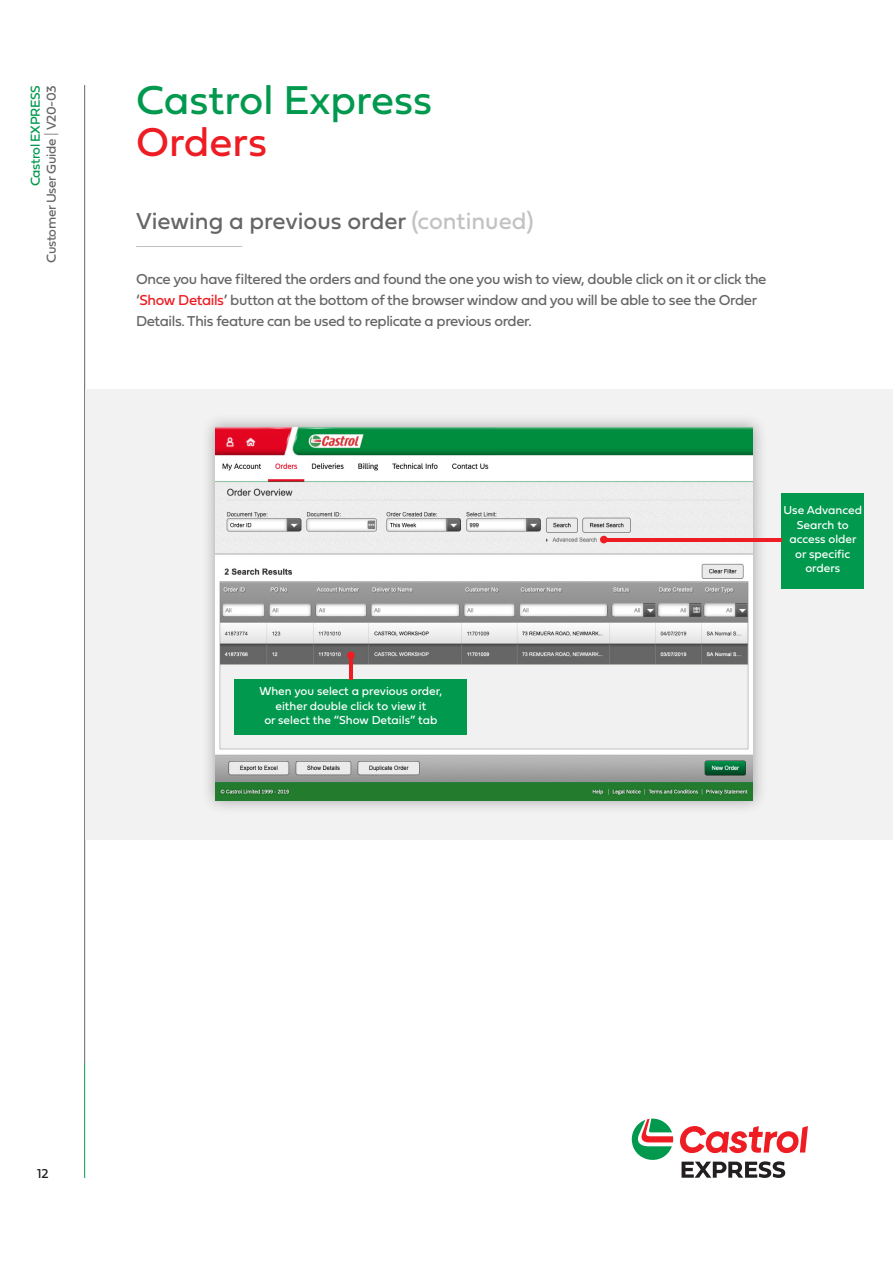
<style>
.page{position:relative;width:893px;height:1263px;background:#fff}
.page>*{position:absolute;margin:0;border:0;box-sizing:border-box;transform-origin:0 0}
.t1{font:42px/42px "Fieldwork Geo Regular";color:#00994e}
.t2{font:24px "Fieldwork Geo Regular";color:#666}
.t3{font:15px/21px "Fieldwork Geo Regular";letter-spacing:-.025em;color:#666}
.t4{font:13.5px/16.2px "Fieldwork Geo Regular";letter-spacing:-.025em;color:#666;text-align:right}
.t5{font:13.5px "Fieldwork Geo Regular";color:#231f20}
.t6{font:12px/14.4px "Fieldwork Geo Regular";color:#fff;text-align:center}
.s1{color:#00994e}
.s2{color:#a5a3a3}
.s3{color:#ee1d23}
.s4{color:#c3c1c1}
</style>
<div class="page">
<hr style="left:84px;top:85px;width:1px;height:978px;background:#666">
<hr style="left:84px;top:1063px;width:1px;height:115px;background:#00994e">
<svg style="left:680px;top:1126px;width:128px;height:27px"></svg>
<svg style="left:632px;top:1118px;width:41px;height:42px"></svg>
<svg style="left:682px;top:1161px;width:103px;height:17px"></svg>
<div style="left:85px;top:389px;width:808px;height:450px;background:#f2f2f3"></div>
<hr style="left:136px;top:246px;width:106px;height:1px;background:#c3c1c1">
<div style="left:201px;top:413px;width:567px;height:402px;background:#231f20;opacity:.35"></div>
<img style="left:215px;top:427px;width:538px;height:373px">
<div style="left:781px;top:493px;width:83px;height:95px;background:#00994e"></div>
<div style="left:600px;top:536px;width:8px;height:7px;background:#ee1d23;border-radius:50%"></div>
<hr style="left:604px;top:538px;width:177px;height:3px;background:#ee1d23">
<div style="left:235px;top:679px;width:232px;height:56px;background:#00994e"></div>
<hr style="left:349px;top:655px;width:4px;height:24px;background:#ee1d23">
<div style="left:347px;top:651px;width:8px;height:8px;background:#ee1d23;border-radius:50%"></div>
<p class="t4" style="left:27px;top:263px;width:179px;rotate:-90deg"><span class="s1">Castrol EXPRESS<br></span>Customer User Guide <span class="s2">|</span> V20-03</p>
<p class="t1" style="left:136px;top:77px;width:298px">Castrol Express<br><span class="s3">Orders</span></p>
<p class="t2" style="left:136px;top:202px;width:399px">Viewing a previous order <span class="s4">(continued)</span></p>
<p class="t3" style="left:136px;top:268px;width:632px">Once you have filtered the orders and found the one you wish to view, double click on it or click the ‘<span class="s3">Show Details</span>’ button at the bottom of the browser window and you will be able to see the Order<br>Details. This feature can be used to replicate a previous order.</p>
<p class="t6" style="left:259px;top:683px;width:185px">When you select a previous order, either double click to view it<br>or select the “Show Details” tab</p>
<p class="t6" style="left:784px;top:503px;width:80px">Use Advanced<br>Search to</p>
<p class="t6" style="left:789px;top:531px;width:69px">access older or specific orders</p>
<p class="t5" style="left:37px;top:1163px;width:13px">12</p>
</div>
